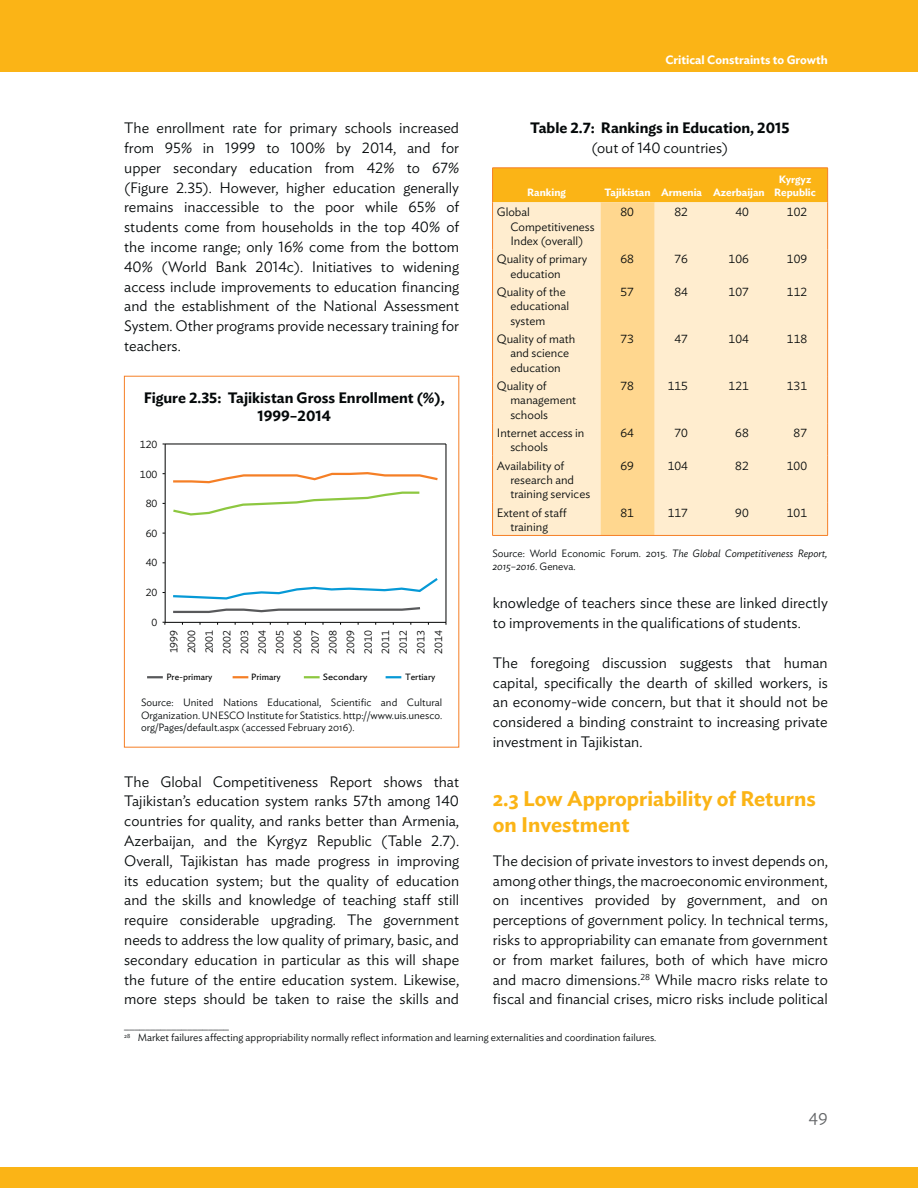
<style>
.page{position:relative;width:918px;height:1188px;background:#fff}
.page>*{position:absolute;margin:0;border:0;box-sizing:border-box;transform-origin:0 0}
.t1{font:600 21px/25.2px "Ideal Sans";color:#fbb416}
.t2{font:300 18px "Ideal Sans";color:#636567}
.t3{font:300 15px/19.8px "Ideal Sans";color:#040809;text-align:justify}
.t4{font:600 15px/18px "Ideal Sans";color:#040809;text-align:center}
.t5{font:300 12px/14.4px "Ideal Sans";color:#040809}
.t6{font:600 12px "Ideal Sans";color:#fff}
.t7{font:300 10.5px/12.6px "Ideal Sans";color:#040809;text-align:justify}
.t8{font:300 10.5px/17.7px "Ideal Sans";color:#010202;text-align:justify}
.t9{font:italic 300 10.5px/12.6px "Ideal Sans";color:#040809}
.t10{font:600 10.5px/12.6px "Ideal Sans";color:#fff;text-align:center}
.t11{font:10.5px "Myriad Pro";color:#040809}
.t12{font:9px "Ideal Sans";color:#010202}
.t13{font:9px "Ideal Sans";color:#010202;scale:1.12 1}
.s1{font-style:normal}
</style>
<div class="page">
<div style="left:1px;top:0;width:917px;height:72px;background:#fbb416"></div>
<div style="left:0;top:1168px;width:918px;height:20px;background:#fbb416"></div>
<hr style="left:165px;top:444px;width:1px;height:178px;background:#010202">
<hr style="left:446px;top:444px;width:1px;height:178px;background:#010202">
<hr style="left:165px;top:622px;width:281px;height:1px;background:#010202">
<hr style="left:165px;top:444px;width:281px;height:1px;background:#010202">
<svg style="left:304px;top:676px;width:16px;height:2px"></svg>
<svg style="left:147px;top:676px;width:16px;height:2px"></svg>
<svg style="left:233px;top:676px;width:15px;height:2px"></svg>
<svg style="left:386px;top:676px;width:15px;height:2px"></svg>
<svg style="left:173px;top:472px;width:265px;height:44px"></svg>
<svg style="left:173px;top:578px;width:265px;height:35px"></svg>
<svg style="left:493px;top:169px;width:334px;height:366px;background:#fee4b4"></svg>
<hr style="left:492px;top:168px;width:1px;height:34px;background:#f57f26">
<hr style="left:492px;top:168px;width:336px;height:1px;background:#f57f26">
<hr style="left:492px;top:202px;width:1px;height:47px;background:#f57f26">
<hr style="left:492px;top:249px;width:1px;height:33px;background:#f57f26">
<hr style="left:492px;top:282px;width:1px;height:47px;background:#f57f26">
<hr style="left:492px;top:329px;width:1px;height:47px;background:#f57f26">
<hr style="left:492px;top:376px;width:1px;height:47px;background:#f57f26">
<hr style="left:492px;top:423px;width:1px;height:33px;background:#f57f26">
<hr style="left:492px;top:456px;width:1px;height:47px;background:#f57f26">
<hr style="left:492px;top:503px;width:1px;height:32px;background:#f57f26">
<hr style="left:492px;top:535px;width:336px;height:1px;background:#f57f26">
<hr style="left:827px;top:168px;width:1px;height:34px;background:#f57f26">
<hr style="left:827px;top:202px;width:1px;height:47px;background:#f57f26">
<hr style="left:827px;top:249px;width:1px;height:33px;background:#f57f26">
<hr style="left:827px;top:282px;width:1px;height:47px;background:#f57f26">
<hr style="left:827px;top:329px;width:1px;height:47px;background:#f57f26">
<hr style="left:827px;top:376px;width:1px;height:47px;background:#f57f26">
<hr style="left:827px;top:423px;width:1px;height:33px;background:#f57f26">
<hr style="left:827px;top:456px;width:1px;height:47px;background:#f57f26">
<hr style="left:827px;top:503px;width:1px;height:32px;background:#f57f26">
<p class="t3" style="left:124px;top:120px;width:337px">The enrollment rate for primary schools increased from 95% in 1999 to 100% by 2014, and for upper secondary education from 42% to 67% (Figure 2.35). However, higher education generally remains inaccessible to the poor while 65% of students come from households in the top 40% of the income range; only 16% come from the bottom 40% (World Bank 2014c). Initiatives to widening access include improvements to education financing and the establishment of the National Assessment System. Other programs provide necessary training for teachers.</p>
<p class="t4" style="left:144px;top:390px;width:302px">Figure 2.35: Tajikistan Gross Enrollment (%),<br>1999–2014</p>
<p class="t8" style="left:140px;top:437px;width:19px">120</p>
<p class="t8" style="left:140px;top:466px;width:19px">100</p>
<p class="t8" style="left:146px;top:496px;width:13px">80</p>
<p class="t8" style="left:146px;top:525px;width:13px">60</p>
<p class="t8" style="left:146px;top:555px;width:13px">40</p>
<p class="t8" style="left:146px;top:585px;width:13px">20</p>
<p class="t8" style="left:152px;top:614px;width:7px">0</p>
<p class="t8" style="left:166px;top:654px;width:25px;rotate:-90deg">1999<br>2000<br>2001<br>2002<br>2003<br>2004<br>2005<br>2006<br>2007<br>2008<br>2009<br>2010<br>2011<br>2012<br>2013<br>2014</p>
<p class="t12" style="left:405px;top:673px;width:32px">Tertiary</p>
<p class="t12" style="left:167px;top:673px;width:47px">Pre-primary</p>
<p class="t12" style="left:251px;top:673px;width:31px">Primary</p>
<p class="t13" style="left:323px;top:673px;width:41px">Secondary</p>
<p class="t7" style="left:141px;top:697px;width:303px">Source: United Nations Educational, Scientific and Cultural Organization. UNESCO Institute for Statistics. http://www.uis.unesco. org/Pages/default.aspx (accessed February 2016).</p>
<p class="t3" style="left:124px;top:773px;width:336px">The Global Competitiveness Report shows that Tajikistan’s education system ranks 57th among 140 countries for quality, and ranks better than Armenia, Azerbaijan, and the Kyrgyz Republic (Table 2.7).<br>Overall, Tajikistan has made progress in improving its education system; but the quality of education and the skills and knowledge of teaching staff still require considerable upgrading. The government needs to address the low quality of primary, basic, and secondary education in particular as this will shape the future of the entire education system. Likewise, more steps should be taken to raise the skills and</p>
<p class="t6" style="left:665px;top:55px;width:164px">Critical Constraints to Growth</p>
<p class="t4" style="left:530px;top:120px;width:261px">Table 2.7: Rankings in Education, 2015</p>
<p class="t3" style="left:592px;top:139px;width:138px">(out of 140 countries)</p>
<p class="t10" style="left:527px;top:187px;width:40px">Ranking</p>
<p class="t10" style="left:605px;top:187px;width:162px">Tajikistan Armenia Azerbaijan</p>
<p class="t10" style="left:774px;top:174px;width:43px">Kyrgyz<br>Republic</p>
<p class="t5" style="left:510px;top:206px;width:86px;text-indent:-14px">Global<br>Competitiveness<br>Index (overall)</p>
<p class="t5" style="left:621px;top:206px;width:15px">80</p>
<p class="t5" style="left:675px;top:206px;width:15px">82</p>
<p class="t5" style="left:735px;top:206px;width:15px">40</p>
<p class="t5" style="left:787px;top:206px;width:22px">102</p>
<p class="t5" style="left:510px;top:253px;width:79px;text-indent:-14px">Quality of primary education</p>
<p class="t5" style="left:621px;top:253px;width:15px">68</p>
<p class="t5" style="left:675px;top:253px;width:15px">76</p>
<p class="t5" style="left:729px;top:253px;width:22px">106</p>
<p class="t5" style="left:787px;top:253px;width:22px">109</p>
<p class="t5" style="left:510px;top:286px;width:60px;text-indent:-14px">Quality of the educational system</p>
<p class="t5" style="left:621px;top:286px;width:15px">57</p>
<p class="t5" style="left:675px;top:286px;width:15px">84</p>
<p class="t5" style="left:729px;top:286px;width:22px">107</p>
<p class="t5" style="left:787px;top:286px;width:22px">112</p>
<p class="t5" style="left:510px;top:333px;width:66px;text-indent:-14px">Quality of math and science education</p>
<p class="t5" style="left:621px;top:333px;width:15px">73</p>
<p class="t5" style="left:675px;top:333px;width:15px">47</p>
<p class="t5" style="left:729px;top:333px;width:22px">104</p>
<p class="t5" style="left:787px;top:333px;width:22px">118</p>
<p class="t5" style="left:510px;top:380px;width:67px;text-indent:-14px">Quality of management schools</p>
<p class="t5" style="left:621px;top:380px;width:15px">78</p>
<p class="t5" style="left:668px;top:380px;width:22px">115</p>
<p class="t5" style="left:729px;top:380px;width:22px">121</p>
<p class="t5" style="left:787px;top:380px;width:22px">131</p>
<p class="t5" style="left:510px;top:427px;width:76px;text-indent:-14px">Internet access in schools</p>
<p class="t5" style="left:621px;top:427px;width:15px">64</p>
<p class="t5" style="left:675px;top:427px;width:15px">70</p>
<p class="t5" style="left:735px;top:427px;width:15px">68</p>
<p class="t5" style="left:794px;top:427px;width:15px">87</p>
<p class="t5" style="left:510px;top:460px;width:81px;text-indent:-14px">Availability of research and training services</p>
<p class="t5" style="left:621px;top:460px;width:15px">69</p>
<p class="t5" style="left:668px;top:460px;width:22px">104</p>
<p class="t5" style="left:735px;top:460px;width:15px">82</p>
<p class="t5" style="left:787px;top:460px;width:22px">100</p>
<p class="t5" style="left:497px;top:507px;width:71px;text-align:center">Extent of staff training</p>
<p class="t5" style="left:621px;top:507px;width:15px">81</p>
<p class="t5" style="left:668px;top:507px;width:22px">117</p>
<p class="t5" style="left:735px;top:507px;width:15px">90</p>
<p class="t5" style="left:787px;top:507px;width:22px">101</p>
<p class="t9" style="left:492px;top:548px;width:337px"><span class="s1">Source: World Economic Forum. 2015.</span> The Global Competitiveness Report,<br>2015–2016<span class="s1">. Geneva.</span></p>
<p class="t3" style="left:493px;top:595px;width:336px">knowledge of teachers since these are linked directly to improvements in the qualifications of students.</p>
<p class="t3" style="left:493px;top:654px;width:336px">The foregoing discussion suggests that human capital, specifically the dearth of skilled workers, is an economy-wide concern, but that it should not be considered a binding constraint to increasing private investment in Tajikistan.</p>
<h1 class="t1" style="left:493px;top:788px;width:324px">2.3 Low Appropriability of Returns on Investment</h1>
<p class="t3" style="left:493px;top:852px;width:337px">The decision of private investors to invest depends on, among other things, the macroeconomic environment, on incentives provided by government, and on perceptions of government policy. In technical terms, risks to appropriability can emanate from government or from market failures, both of which have micro and macro dimensions.<sup>28</sup> While macro risks relate to fiscal and financial crises, micro risks include political</p>
<p class="t11" style="left:124px;top:1019px;width:106px">____________________</p>
<p class="t7" style="left:124px;top:1032px;width:534px"><sup>28</sup> Market failures affecting appropriability normally reflect information and learning externalities and coordination failures.</p>
<p class="t2" style="left:809px;top:1110px;width:20px">49</p>
</div>
